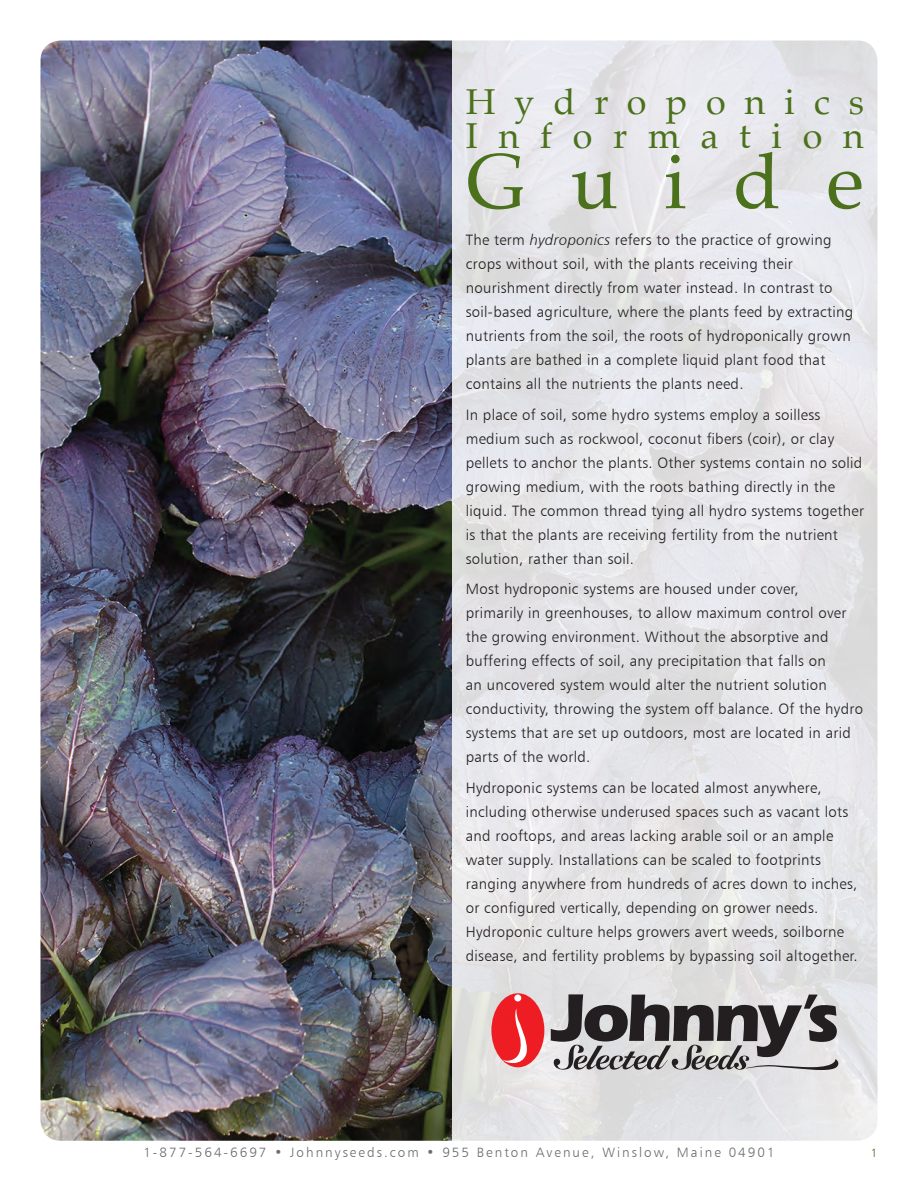
<style>
.page{position:relative;width:918px;height:1188px;background:#fff}
.page>*{position:absolute;margin:0;border:0;box-sizing:border-box;transform-origin:0 0}
.t1{font:78px "Palatino";letter-spacing:.59em;color:#4b711c}
.t2{font:36px "Palatino";letter-spacing:.525em;color:#4b711c}
.t3{font:36px "Palatino";letter-spacing:.575em;color:#4b711c}
.Body_Text{font:15px/24px "Humanist 777 BT Light B";letter-spacing:.02em;color:#231f20}
.Footer_text{font:13.5px "Humanist 777 BT Light B";letter-spacing:.15em;color:#6c6d70}
.Body_Text-2{font:12px "Humanist 777 BT Light B";color:#4b711c}
.s1{font-family:"Humanist 777 BT Light Italic B"}
</style>
<div class="page">
<img style="left:40px;top:40px;width:412px;height:1101px">
<svg style="left:452px;top:40px;width:426px;height:1101px;fill:#e5e5e9"></svg>
<svg style="left:551px;top:994px;width:287px;height:77px"></svg>
<div style="left:491px;top:993px;width:53px;height:74px;background:#ee1d23;border-radius:50%"></div>
<div style="left:514px;top:995px;width:7px;height:6px;background:#fff;border-radius:50%"></div>
<svg style="left:502px;top:1009px;width:25px;height:54px"></svg>
<p class="t2" style="left:466px;top:72px;width:400px">Hydroponics</p>
<p class="t1" style="left:466px;top:117px;width:400px">Guide</p>
<p class="t3" style="left:466px;top:106px;width:400px">Information</p>
<p class="Body_Text" style="left:466px;top:227px;width:389px">The term <span class="s1">hydroponics</span> refers to the practice of growing crops without soil, with the plants receiving their nourishment directly from water instead. In contrast to soil-based agriculture, where the plants feed by extracting nutrients from the soil, the roots of hydroponically grown plants are bathed in a complete liquid plant food that contains all the nutrients the plants need.</p>
<p class="Body_Text" style="left:466px;top:402px;width:400px">In place of soil, some hydro systems employ a soilless medium such as rockwool, coconut fibers (coir), or clay pellets to anchor the plants. Other systems contain no solid growing medium, with the roots bathing directly in the liquid. The common thread tying all hydro systems together is that the plants are receiving fertility from the nutrient solution, rather than soil.</p>
<p class="Body_Text" style="left:466px;top:577px;width:399px">Most hydroponic systems are housed under cover,<br>primarily in greenhouses, to allow maximum control over the growing environment. Without the absorptive and buffering effects of soil, any precipitation that falls on<br>an uncovered system would alter the nutrient solution conductivity, throwing the system off balance. Of the hydro systems that are set up outdoors, most are located in arid parts of the world.</p>
<p class="Body_Text" style="left:466px;top:776px;width:393px">Hydroponic systems can be located almost anywhere, including otherwise underused spaces such as vacant lots and rooftops, and areas lacking arable soil or an ample water supply. Installations can be scaled to footprints ranging anywhere from hundreds of acres down to inches, or configured vertically, depending on grower needs.<br>Hydroponic culture helps growers avert weeds, soilborne disease, and fertility problems by bypassing soil altogether.</p>
<p class="Footer_text" style="left:143px;top:1144px;width:633px">1-877-564-6697 • Johnnyseeds.com • 955 Benton Avenue, Winslow, Maine 04901</p>
<p class="Body_Text-2" style="left:871px;top:1145px;width:8px">1</p>
</div>
